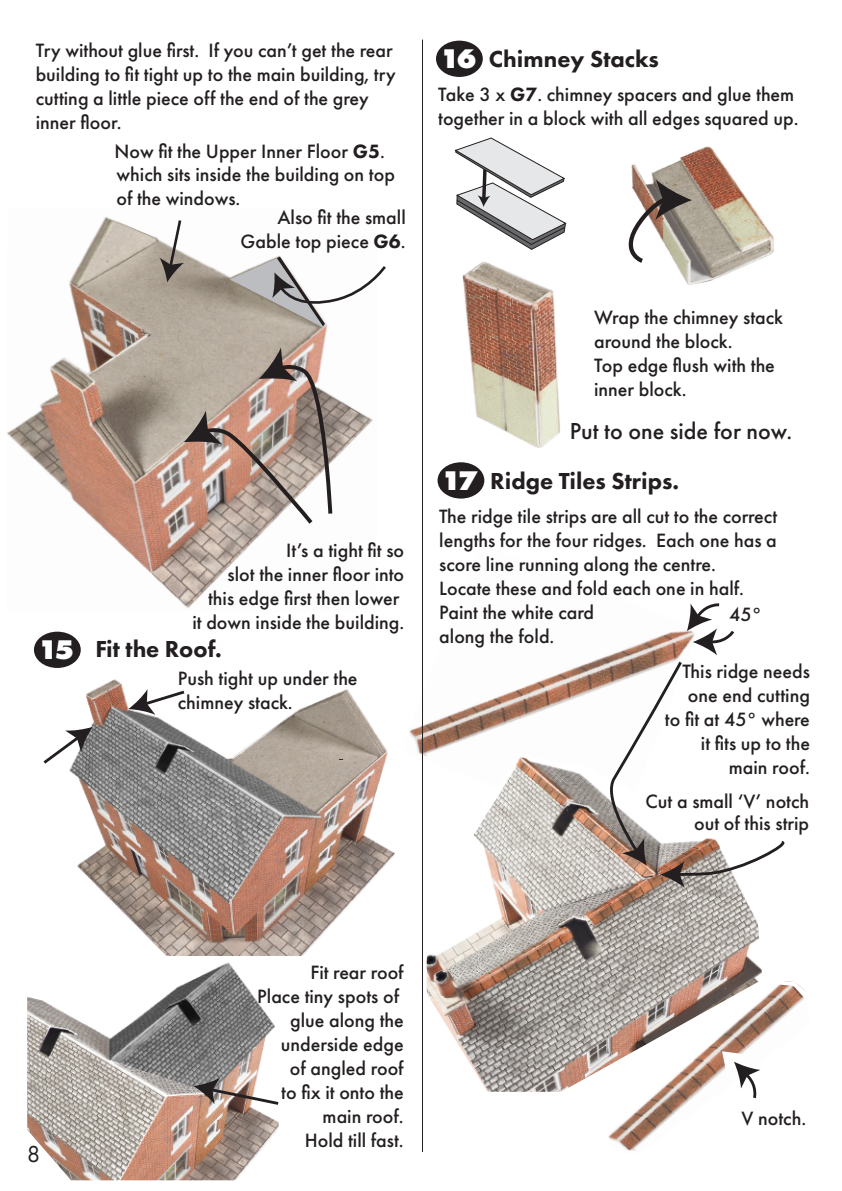
<style>
.page{position:relative;width:842px;height:1191px;background:#fff}
.page>*{position:absolute;margin:0;border:0;box-sizing:border-box;transform-origin:0 0}
.t1{font:800 28px "Futura PT";color:#fff}
.t2{font:800 24px "Futura PT";color:#231f20}
.t3{font:500 24px "Futura PT";color:#231f20}
.t4{font:24px "Futura PT";color:#231f20}
.t5{font:500 20px/24px "Futura PT";color:#231f20}
.s1{font-weight:800}
</style>
<div class="page">
<img style="left:7px;top:217px;width:366px;height:391px">
<svg style="left:184px;top:347px;width:150px;height:179px;background:#b39e93"></svg>
<svg style="left:160px;top:217px;width:24px;height:65px"></svg>
<svg style="left:230px;top:257px;width:156px;height:70px"></svg>
<img style="left:70px;top:679px;width:325px;height:276px">
<img style="left:27px;top:962px;width:252px;height:218px">
<img style="left:631px;top:146px;width:143px;height:139px">
<img style="left:462px;top:262px;width:98px;height:202px">
<img style="left:409px;top:658px;width:191px;height:98px">
<img style="left:608px;top:989px;width:192px;height:162px">
<svg style="left:774px;top:981px;width:31px;height:21px"></svg>
<img style="left:427px;top:757px;width:335px;height:334px">
<div style="left:34px;top:631px;width:47px;height:37px;background:#231f20;border-radius:50%"></div>
<div style="left:436px;top:41px;width:47px;height:36px;background:#231f20;border-radius:50%"></div>
<hr style="left:422px;top:40px;width:1px;height:1112px;background:#231f20">
<svg style="left:455px;top:138px;width:111px;height:112px"></svg>
<svg style="left:628px;top:179px;width:64px;height:87px"></svg>
<div style="left:437px;top:462px;width:47px;height:36px;background:#231f20;border-radius:50%"></div>
<svg style="left:600px;top:603px;width:185px;height:285px"></svg>
<svg style="left:722px;top:1051px;width:38px;height:49px"></svg>
<svg style="left:128px;top:688px;width:59px;height:27px"></svg>
<svg style="left:193px;top:1077px;width:86px;height:29px"></svg>
<svg style="left:43px;top:727px;width:50px;height:39px"></svg>
<p class="t5" style="left:36px;top:38px;width:361px">Try without glue first. If you can’t get the rear building to fit tight up to the main building, try cutting a little piece off the end of the grey inner floor.</p>
<p class="t5" style="left:114px;top:139px;width:282px">Now fit the Upper Inner Floor <span class="s1">G5</span>. which sits inside the building on top of the windows.</p>
<p class="t5" style="left:241px;top:206px;width:167px;text-align:right">Also fit the small<br>Gable top piece <span class="s1">G6</span>.</p>
<h1 class="t1" style="left:38px;top:632px;width:38px">15</h1>
<p class="t5" style="left:192px;top:538px;width:213px;text-align:right">It’s a tight fit so<br>slot the inner floor into<br>this edge first then lower<br>it down inside the building.</p>
<p class="t2" style="left:95px;top:634px;width:128px">Fit the Roof.</p>
<p class="t5" style="left:178px;top:667px;width:181px">Push tight up under the chimney stack.</p>
<p class="t2" style="left:489px;top:44px;width:172px">Chimney Stacks</p>
<h1 class="t1" style="left:440px;top:41px;width:39px">16</h1>
<p class="t5" style="left:438px;top:82px;width:362px">Take 3 x <span class="s1">G7</span>. chimney spacers and glue them together in a block with all edges squared up.</p>
<p class="t5" style="left:594px;top:305px;width:191px">Wrap the chimney stack around the block.<br>Top edge flush with the inner block.</p>
<p class="t3" style="left:570px;top:417px;width:224px">Put to one side for now.</p>
<p class="t2" style="left:490px;top:466px;width:190px">Ridge Tiles Strips.</p>
<h1 class="t1" style="left:441px;top:463px;width:38px">17</h1>
<p class="t5" style="left:439px;top:504px;width:339px">The ridge tile strips are all cut to the correct lengths for the four ridges. Each one has a score line running along the centre.<br>Locate these and fold each one in half.<br>Paint the white card<br>along the fold.</p>
<p class="t5" style="left:665px;top:659px;width:147px;text-align:right">This ridge needs one end cutting<br>to fit at 45° where it fits up to the main roof.</p>
<p class="t5" style="left:645px;top:790px;width:165px;line-height:22px;text-align:right">Cut a small ‘V’ notch out of this strip</p>
<p class="t5" style="left:729px;top:603px;width:34px">45°</p>
<p class="t4" style="left:27px;top:1139px;width:15px">8</p>
<p class="t5" style="left:257px;top:960px;width:148px;text-align:right">Fit rear roof<br>Place tiny spots of glue along the underside edge<br>of angled roof<br>to fix it onto the main roof.<br>Hold till fast.</p>
<p class="t5" style="left:741px;top:1106px;width:66px">V notch.</p>
</div>
